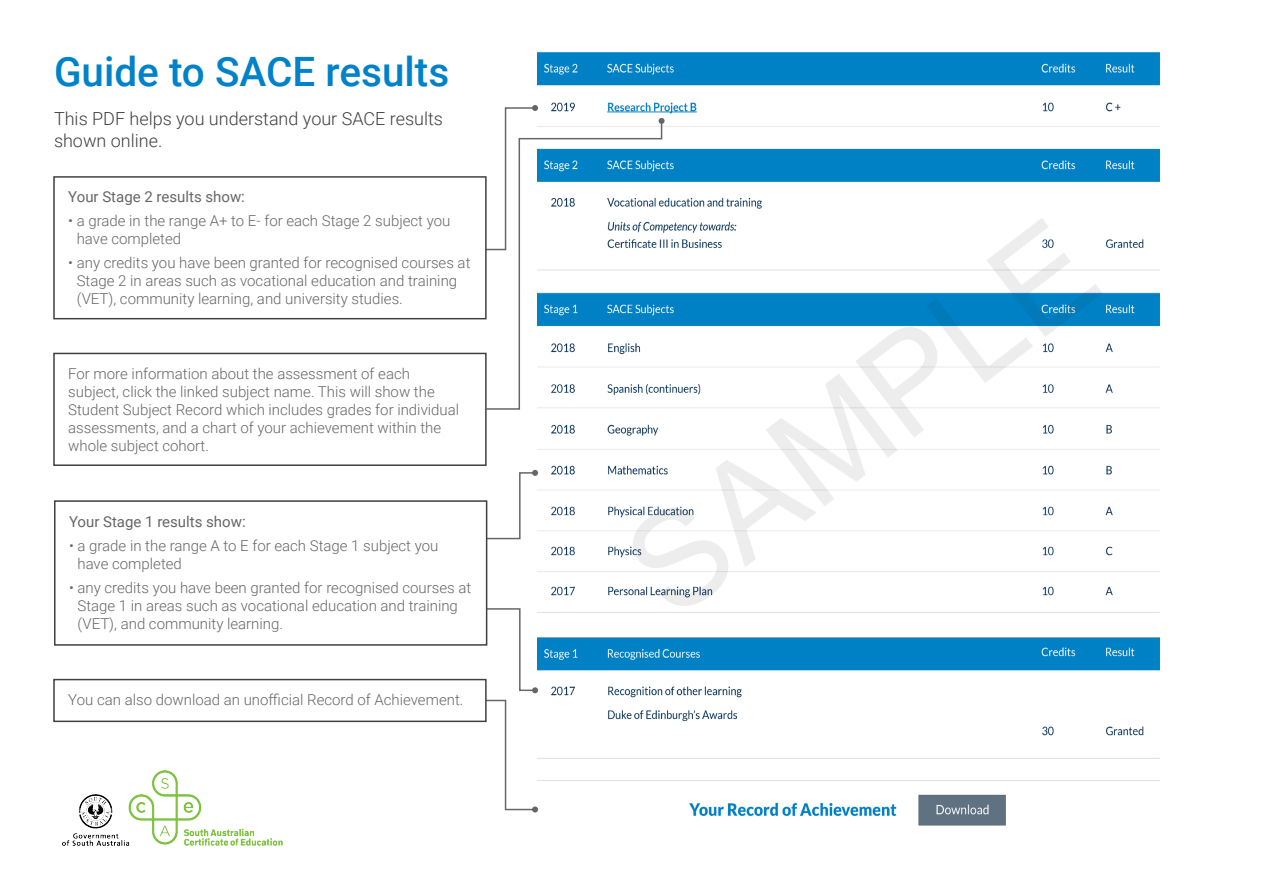
<style>
.page{position:relative;width:1263px;height:893px;background:#fff}
.page>*{position:absolute;margin:0;border:0;box-sizing:border-box;transform-origin:0 0}
.t1{font:500 40.5px "Roboto";color:#0082c8}
.t2{font:300 18px/21.6px "Roboto";color:#404040}
.t3{font:300 15px/18px "Roboto";color:#666}
.t4{font:15px "Roboto";color:#666}
</style>
<div class="page">
<img style="left:537px;top:53px;width:622px;height:773px">
<svg style="left:504px;top:105px;width:34px;height:14px"></svg>
<svg style="left:484px;top:699px;width:54px;height:113px"></svg>
<svg style="left:487px;top:470px;width:51px;height:70px"></svg>
<svg style="left:484px;top:607px;width:54px;height:86px"></svg>
<div style="left:53px;top:176px;width:434px;height:143px;border:2px solid #404040"></div>
<div style="left:53px;top:353px;width:434px;height:113px;border:2px solid #404040"></div>
<div style="left:54px;top:500px;width:433px;height:146px;border:2px solid #404040"></div>
<div style="left:53px;top:679px;width:434px;height:43px;border:2px solid #404040"></div>
<svg style="left:484px;top:119px;width:179px;height:291px"></svg>
<svg style="left:658px;top:118px;width:6px;height:6px"></svg>
<img style="left:62px;top:770px;width:220px;height:75px">
<p class="t1" style="left:54px;top:43px;width:397px">Guide to SACE results</p>
<p class="t2" style="left:54px;top:107px;width:390px">This PDF helps you understand your SACE results shown online.</p>
<p class="t4" style="left:68px;top:187px;width:178px">Your Stage 2 results show:</p>
<p class="t3" style="left:77px;top:212px;width:375px;text-indent:-8px">• a grade in the range A+ to E- for each Stage 2 subject you have completed</p>
<p class="t3" style="left:77px;top:254px;width:395px;text-indent:-8px">• any credits you have been granted for recognised courses at<br>Stage 2 in areas such as vocational education and training (VET), community learning, and university studies.</p>
<p class="t3" style="left:68px;top:364px;width:392px">For more information about the assessment of each subject, click the linked subject name. This will show the Student Subject Record which includes grades for individual assessments, and a chart of your achievement within the whole subject cohort.</p>
<p class="t4" style="left:69px;top:511px;width:178px">Your Stage 1 results show:</p>
<p class="t3" style="left:77px;top:536px;width:362px;text-indent:-8px">• a grade in the range A to E for each Stage 1 subject you have completed</p>
<p class="t3" style="left:77px;top:578px;width:395px;text-indent:-8px">• any credits you have been granted for recognised courses at<br>Stage 1 in areas such as vocational education and training (VET), and community learning.</p>
<p class="t3" style="left:68px;top:690px;width:397px">You can also download an unofficial Record of Achievement.</p>
</div>
